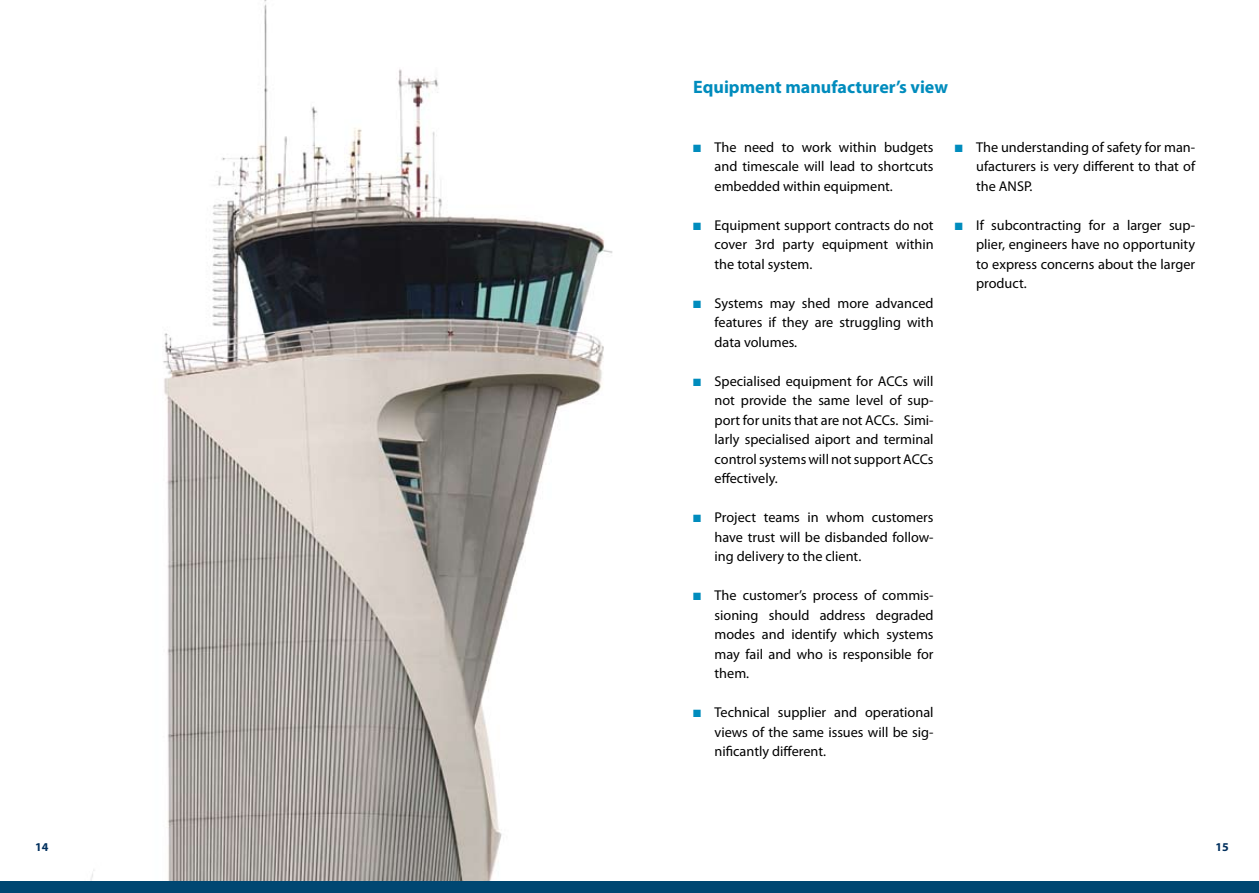
<style>
.page{position:relative;width:1259px;height:893px;background:#fff}
.page>*{position:absolute;margin:0;border:0;box-sizing:border-box;transform-origin:0 0}
.t1{font:700 18px "Myriad Pro";color:#008cbd}
.t2{font:14.25px/19.5px "Myriad Pro";color:#000;text-align:justify}
.t3{font:700 12px "Myriad Pro";color:#00305e}
.s1{color:#008cbd}
</style>
<div class="page">
<img style="left:0;top:0;width:620px;height:882px">
<div style="left:0;top:882px;width:1259px;height:11px;background:#004772"></div>
<p class="t1" style="left:693px;top:77px;width:256px">Equipment manufacturer’s view</p>
<p class="t2" style="left:714px;top:137px;width:220px;text-indent:-21px"><span class="s1">■</span> The need to work within budgets and timescale will lead to shortcuts embedded within equipment.</p>
<p class="t2" style="left:714px;top:215px;width:220px;text-indent:-21px"><span class="s1">■</span> Equipment support contracts do not cover 3rd party equipment within the total system.</p>
<p class="t2" style="left:714px;top:293px;width:220px;text-indent:-21px"><span class="s1">■</span> Systems may shed more advanced features if they are struggling with data volumes.</p>
<p class="t2" style="left:714px;top:371px;width:221px;text-indent:-21px"><span class="s1">■</span> Specialised equipment for ACCs will not provide the same level of sup&shy;port for units that are not ACCs. Simi&shy;larly specialised aiport and terminal control systems will not support ACCs effectively.</p>
<p class="t2" style="left:714px;top:508px;width:220px;text-indent:-21px"><span class="s1">■</span> Project teams in whom customers have trust will be disbanded follow&shy;ing delivery to the client.</p>
<p class="t2" style="left:714px;top:586px;width:220px;text-indent:-21px"><span class="s1">■</span> The customer’s process of commis&shy;sioning should address degraded modes and identify which systems may fail and who is responsible for them.</p>
<p class="t2" style="left:714px;top:703px;width:220px;text-indent:-21px"><span class="s1">■</span> Technical supplier and operational views of the same issues will be sig&shy;nificantly different.</p>
<p class="t2" style="left:976px;top:137px;width:220px;text-indent:-21px"><span class="s1">■</span> The understanding of safety for man&shy;ufacturers is very different to that of the ANSP.</p>
<p class="t2" style="left:976px;top:215px;width:220px;text-indent:-21px"><span class="s1">■</span> If subcontracting for a larger sup&shy;plier, engineers have no opportunity to express concerns about the larger product.</p>
<p class="t3" style="left:35px;top:840px;width:15px">14</p>
<p class="t3" style="left:1215px;top:840px;width:15px">15</p>
</div>
